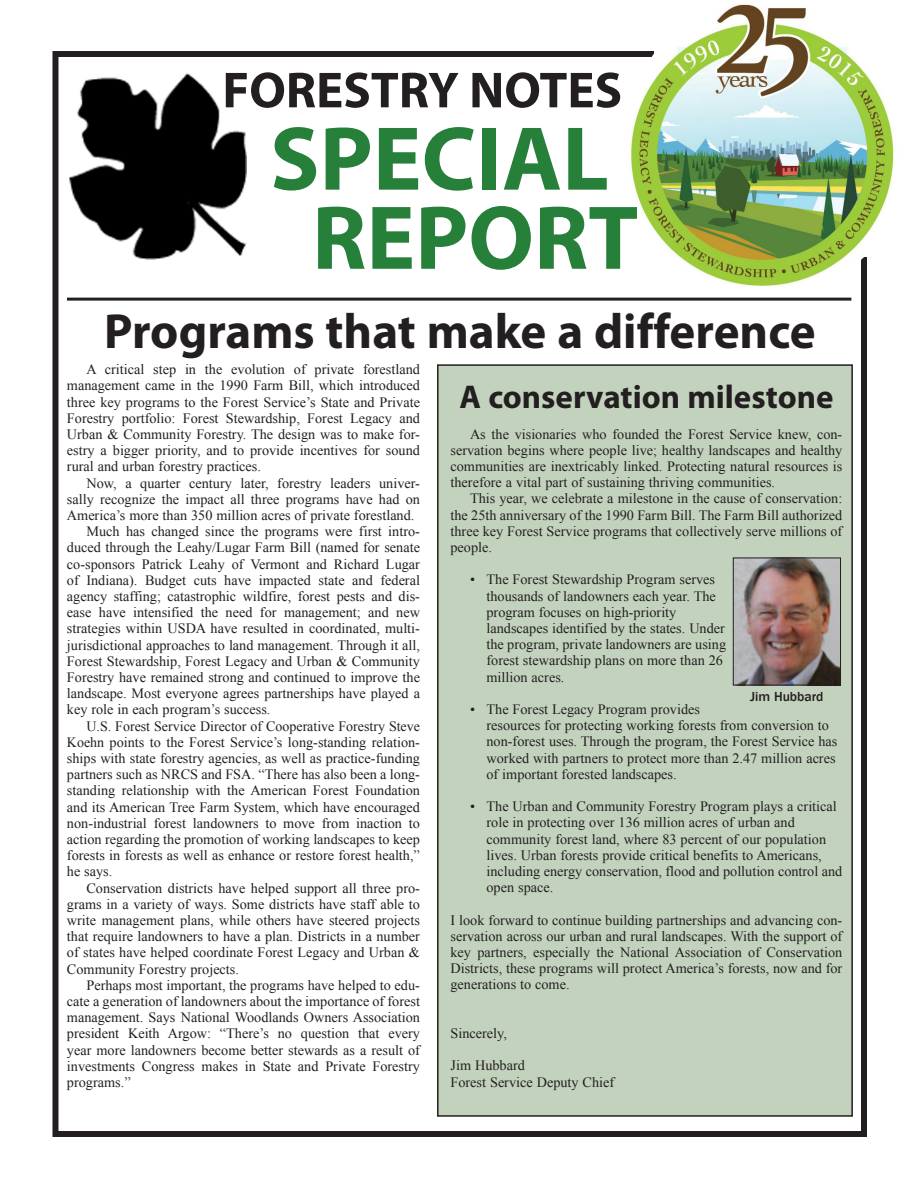
<style>
.page{position:relative;width:918px;height:1188px;background:#fff}
.page>*{position:absolute;margin:0;border:0;box-sizing:border-box;transform-origin:0 0}
.t1{font:700 91.5px/79.1px "Myriad Pro";color:#26803a;text-align:center}
.t2{font:700 51px "Myriad Pro";color:#231f20}
.t3{font:700 49.5px "Myriad Pro";color:#231f20}
.t4{font:700 33px "Myriad Pro";color:#231f20}
.t5{font:14.25px/16.2px "Times New Roman";color:#231f20;text-align:justify}
.t6{font:500 13.5px "Franklin Gothic";color:#231f20}
</style>
<div class="page">
<div style="left:52px;top:51px;width:815px;height:1086px;border:6px solid #231f20"></div>
<div style="left:438px;top:365px;width:414px;height:751px;background:#c3d2bd"></div>
<div style="left:437px;top:364px;width:416px;height:753px;border:2px solid #231f20"></div>
<img style="left:735px;top:560px;width:104px;height:123px">
<div style="left:733px;top:558px;width:108px;height:127px;border:1px solid #231f20"></div>
<img style="left:626px;top:4px;width:268px;height:292px">
<img style="left:69px;top:73px;width:178px;height:187px">
<hr style="left:67px;top:298px;width:784px;height:3px;background:#231f20">
<h2 class="t2" style="left:222px;top:57px;width:401px">FORESTRY NOTES</h2>
<h1 class="t1" style="left:270px;top:116px;width:370px">SPECIAL<br>REPORT</h1>
<h3 class="t3" style="left:104px;top:299px;width:713px">Programs that make a difference</h3>
<p class="t5" style="left:67px;top:361px;width:355px;text-indent:19px">A critical step in the evolution of private forestland management came in the 1990 Farm Bill, which introduced three key programs to the Forest Service’s State and Private Forestry portfolio: Forest Stewardship, Forest Legacy and Urban &amp; Community Forestry. The design was to make for&shy;estry a bigger priority, and to provide incentives for sound rural and urban forestry practices.</p>
<p class="t5" style="left:86px;top:475px;width:335px">Now, a quarter century later, forestry leaders univer-</p>
<p class="t5" style="left:67px;top:491px;width:355px">sally recognize the impact all three programs have had on</p>
<p class="t5" style="left:67px;top:507px;width:349px">America’s more than 350 million acres of private forestland.</p>
<p class="t5" style="left:86px;top:523px;width:335px">Much has changed since the programs were first intro-</p>
<p class="t5" style="left:67px;top:539px;width:355px">duced through the Leahy/Lugar Farm Bill (named for senate</p>
<p class="t5" style="left:67px;top:556px;width:355px">co-sponsors Patrick Leahy of Vermont and Richard Lugar</p>
<p class="t5" style="left:67px;top:572px;width:355px">of Indiana). Budget cuts have impacted state and federal</p>
<p class="t5" style="left:67px;top:588px;width:355px">agency staffing; catastrophic wildfire, forest pests and dis-</p>
<p class="t5" style="left:67px;top:604px;width:355px">ease have intensified the need for management; and new</p>
<p class="t5" style="left:67px;top:620px;width:355px">strategies within USDA have resulted in coordinated, multi-</p>
<p class="t5" style="left:67px;top:637px;width:355px">jurisdictional approaches to land management. Through it all,</p>
<p class="t5" style="left:67px;top:653px;width:355px">Forest Stewardship, Forest Legacy and Urban &amp; Community</p>
<p class="t5" style="left:67px;top:669px;width:355px">Forestry have remained strong and continued to improve the</p>
<p class="t5" style="left:67px;top:685px;width:355px">landscape. Most everyone agrees partnerships have played a</p>
<p class="t5" style="left:67px;top:701px;width:205px">key role in each program’s success.</p>
<p class="t5" style="left:86px;top:718px;width:335px">U.S. Forest Service Director of Cooperative Forestry Steve</p>
<p class="t5" style="left:67px;top:734px;width:355px">Koehn points to the Forest Service’s long-standing relation-</p>
<p class="t5" style="left:67px;top:750px;width:355px">ships with state forestry agencies, as well as practice-funding</p>
<p class="t5" style="left:67px;top:766px;width:355px">partners such as NRCS and FSA. “There has also been a long-</p>
<p class="t5" style="left:67px;top:782px;width:355px">standing relationship with the American Forest Foundation</p>
<p class="t5" style="left:67px;top:799px;width:355px">and its American Tree Farm System, which have encouraged</p>
<p class="t5" style="left:67px;top:815px;width:355px">non-industrial forest landowners to move from inaction to</p>
<p class="t5" style="left:67px;top:831px;width:355px">action regarding the promotion of working landscapes to keep</p>
<p class="t5" style="left:67px;top:847px;width:355px">forests in forests as well as enhance or restore forest health,”</p>
<p class="t5" style="left:67px;top:863px;width:47px">he says.</p>
<p class="t5" style="left:86px;top:880px;width:335px">Conservation districts have helped support all three pro-</p>
<p class="t5" style="left:67px;top:896px;width:355px">grams in a variety of ways. Some districts have staff able to</p>
<p class="t5" style="left:67px;top:912px;width:355px">write management plans, while others have steered projects</p>
<p class="t5" style="left:67px;top:928px;width:355px">that require landowners to have a plan. Districts in a number</p>
<p class="t5" style="left:67px;top:944px;width:355px">of states have helped coordinate Forest Legacy and Urban &amp;</p>
<p class="t5" style="left:67px;top:961px;width:174px">Community Forestry projects.</p>
<p class="t5" style="left:86px;top:977px;width:335px">Perhaps most important, the programs have helped to edu-</p>
<p class="t5" style="left:67px;top:993px;width:355px">cate a generation of landowners about the importance of forest</p>
<p class="t5" style="left:67px;top:1009px;width:355px">management. Says National Woodlands Owners Association</p>
<p class="t5" style="left:67px;top:1025px;width:355px">president Keith Argow: “There’s no question that every</p>
<p class="t5" style="left:67px;top:1042px;width:355px">year more landowners become better stewards as a result of</p>
<p class="t5" style="left:67px;top:1058px;width:355px">investments Congress makes in State and Private Forestry</p>
<p class="t5" style="left:67px;top:1074px;width:65px">programs.”</p>
<h3 class="t4" style="left:459px;top:375px;width:376px">A conservation milestone</h3>
<p class="t5" style="left:451px;top:426px;width:393px;text-indent:19px">As the visionaries who founded the Forest Service knew, con&shy;servation begins where people live; healthy landscapes and healthy communities are inextricably linked. Protecting natural resources is therefore a vital part of sustaining thriving communities.</p>
<p class="t5" style="left:451px;top:491px;width:393px;text-indent:19px">This year, we celebrate a milestone in the cause of conservation: the 25th anniversary of the 1990 Farm Bill. The Farm Bill authorized three key Forest Service programs that collectively serve millions of people.</p>
<p class="t5" style="left:487px;top:572px;width:241px;text-align:left;text-indent:-17px">• The Forest Stewardship Program serves thousands of landowners each year. The program focuses on high-priority landscapes identified by the states. Under the program, private landowners are using forest stewardship plans on more than 26 million acres.</p>
<p class="t5" style="left:487px;top:701px;width:352px;text-align:left;text-indent:-17px">• The Forest Legacy Program provides<br>resources for protecting working forests from conversion to non-forest uses. Through the program, the Forest Service has worked with partners to protect more than 2.47 million acres of important forested landscapes.</p>
<p class="t5" style="left:487px;top:798px;width:357px;text-align:left;text-indent:-17px">• The Urban and Community Forestry Program plays a critical role in protecting over 136 million acres of urban and community forest land, where 83 percent of our population lives. Urban forests provide critical benefits to Americans, including energy conservation, flood and pollution control and open space.</p>
<p class="t5" style="left:451px;top:912px;width:393px">I look forward to continue building partnerships and advancing con&shy;servation across our urban and rural landscapes. With the support of key partners, especially the National Association of Conservation Districts, these programs will protect America’s forests, now and for generations to come.</p>
<p class="t5" style="left:451px;top:1025px;width:58px">Sincerely,</p>
<p class="t5" style="left:451px;top:1058px;width:165px">Jim Hubbard<br>Forest Service Deputy Chief</p>
<p class="t6" style="left:750px;top:689px;width:75px">Jim Hubbard</p>
</div>
